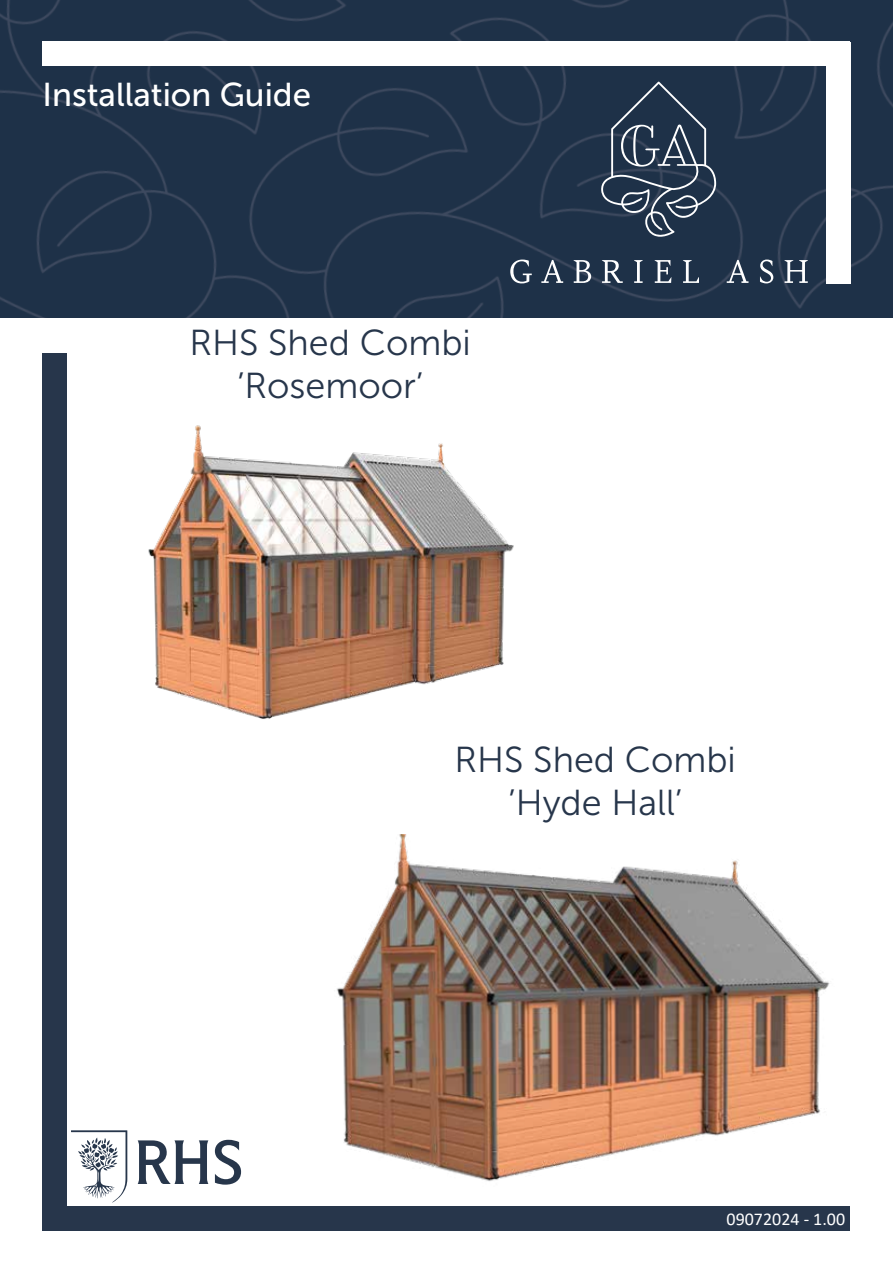
<style>
.page{position:relative;width:893px;height:1263px;background:#fff}
.page>*{position:absolute;margin:0;border:0;box-sizing:border-box;transform-origin:0 0}
.t1{font:36px/43.2px "Museo Sans 300";color:#27364b;text-align:center}
.t2{font:33px "Museo Sans 500";color:#fff}
.t3{font:18px "Calibri";color:#fff}
</style>
<div class="page">
<div style="left:43px;top:1207px;width:807px;height:24px;background:#27364b"></div>
<svg style="left:71px;top:1130px;width:56px;height:72px"></svg>
<svg style="left:138px;top:1140px;width:103px;height:45px"></svg>
<div style="left:43px;top:354px;width:24px;height:853px;background:#27364b"></div>
<div style="left:0;top:0;width:893px;height:317px;background:#1e3148"></div>
<div style="left:43px;top:42px;width:807px;height:24px;background:#fff"></div>
<div style="left:826px;top:42px;width:24px;height:241px;background:#fff"></div>
<svg style="left:510px;top:260px;width:22px;height:23px"></svg>
<svg style="left:541px;top:260px;width:22px;height:23px"></svg>
<svg style="left:574px;top:260px;width:17px;height:23px"></svg>
<svg style="left:602px;top:260px;width:21px;height:23px"></svg>
<svg style="left:634px;top:260px;width:9px;height:23px"></svg>
<svg style="left:655px;top:260px;width:16px;height:23px"></svg>
<svg style="left:683px;top:260px;width:16px;height:23px"></svg>
<svg style="left:727px;top:260px;width:21px;height:23px"></svg>
<svg style="left:760px;top:260px;width:13px;height:23px"></svg>
<svg style="left:784px;top:260px;width:24px;height:23px"></svg>
<svg style="left:601px;top:82px;width:115px;height:155px;background:#38495d"></svg>
<img style="left:148px;top:425px;width:366px;height:294px">
<img style="left:337px;top:834px;width:493px;height:347px">
<p class="t2" style="left:43px;top:77px;width:270px">Installation Guide</p>
<p class="t1" style="left:190px;top:321px;width:283px">RHS Shed Combi ’Rosemoor’</p>
<p class="t1" style="left:455px;top:738px;width:283px">RHS Shed Combi ’Hyde Hall’</p>
<p class="t3" style="left:727px;top:1207px;width:120px">09072024 - 1.00</p>
</div>
